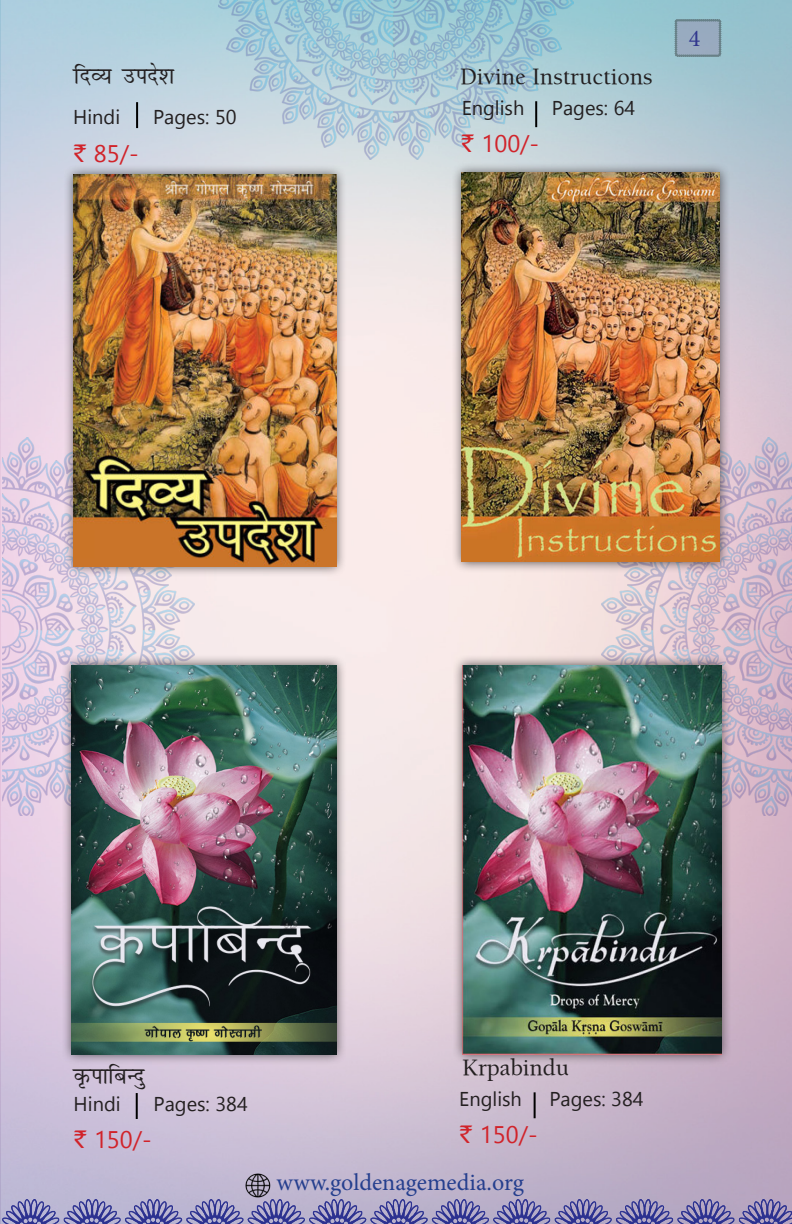
<style>
.page{position:relative;width:792px;height:1224px;background:#fff}
.page>*{position:absolute;margin:0;border:0;box-sizing:border-box;transform-origin:0 0}
.t1{font:28px "Walkman Chanakya 901 Normal";color:#231f20}
.t2{font:24px "Balaram";color:#231f20}
.Rupees_Style{font:24px "Minion Pro";color:#253f8e}
.t3{font:24px "Rupee Foradian";color:#d1232a}
.t4{font:24px "Minion Pro";color:#31378e}
.t5{font:20px "Segoe UI Emoji";color:#231f20}
</style>
<div class="page">
<img style="left:602px;top:437px;width:190px;height:378px">
<img style="left:219px;top:0;width:354px;height:160px">
<img style="left:245px;top:1172px;width:26px;height:26px">
<img style="left:0;top:1199px;width:792px;height:25px">
<img style="left:2px;top:437px;width:192px;height:378px">
<div style="left:61px;top:654px;width:287px;height:411px;background:#231f20;opacity:.75"></div>
<img style="left:72px;top:665px;width:264px;height:389px">
<div style="left:452px;top:654px;width:280px;height:411px;background:#231f20;opacity:.75"></div>
<img style="left:463px;top:665px;width:258px;height:389px">
<hr style="left:136px;top:1093px;width:2px;height:26px;background:#000">
<hr style="left:534px;top:1092px;width:2px;height:26px;background:#000">
<hr style="left:136px;top:102px;width:2px;height:26px;background:#000">
<div style="left:451px;top:162px;width:280px;height:411px;background:#231f20;opacity:.75"></div>
<img style="left:462px;top:173px;width:258px;height:389px">
<hr style="left:535px;top:101px;width:2px;height:26px;background:#000">
<div style="left:63px;top:164px;width:284px;height:413px;background:#231f20;opacity:.75"></div>
<img style="left:74px;top:175px;width:262px;height:391px">
<svg style="left:675px;top:19px;width:46px;height:38px;background:#8ea2b4"></svg>
<svg style="left:461px;top:1092px;width:8px;height:14px"></svg>
<svg style="left:482px;top:1096px;width:9px;height:15px"></svg>
<svg style="left:499px;top:1092px;width:2px;height:14px"></svg>
<svg style="left:512px;top:1092px;width:9px;height:14px"></svg>
<svg style="left:551px;top:1092px;width:41px;height:19px"></svg>
<svg style="left:603px;top:1096px;width:2px;height:11px"></svg>
<svg style="left:623px;top:1092px;width:9px;height:15px"></svg>
<svg style="left:483px;top:1126px;width:5px;height:17px"></svg>
<svg style="left:495px;top:1126px;width:41px;height:20px"></svg>
<svg style="left:155px;top:1097px;width:41px;height:18px"></svg>
<svg style="left:207px;top:1100px;width:2px;height:11px"></svg>
<svg style="left:227px;top:1096px;width:9px;height:15px"></svg>
<svg style="left:97px;top:1131px;width:6px;height:17px"></svg>
<svg style="left:109px;top:1131px;width:41px;height:20px"></svg>
<svg style="left:217px;top:110px;width:19px;height:14px"></svg>
<svg style="left:95px;top:144px;width:42px;height:21px"></svg>
<svg style="left:464px;top:101px;width:7px;height:14px"></svg>
<svg style="left:484px;top:105px;width:9px;height:15px"></svg>
<svg style="left:501px;top:101px;width:2px;height:14px"></svg>
<svg style="left:515px;top:100px;width:8px;height:15px"></svg>
<svg style="left:484px;top:135px;width:54px;height:20px"></svg>
<svg style="left:76px;top:1096px;width:43px;height:15px"></svg>
<svg style="left:75px;top:109px;width:44px;height:15px"></svg>
<svg style="left:155px;top:110px;width:53px;height:19px"></svg>
<div style="left:554px;top:101px;width:81px;height:19px;background:#b6cfd7"></div>
<p class="t1" style="left:73px;top:59px;width:102px">fnO; mins'k</p>
<p class="t3" style="left:74px;top:140px;width:13px">`</p>
<p class="t2" style="left:460px;top:62px;width:194px">Divine Instructions</p>
<p class="t5" style="left:472px;top:93px;width:43px">■ ●▲</p>
<p class="t3" style="left:462px;top:130px;width:13px">`</p>
<p class="t4" style="left:689px;top:22px;width:13px">4</p>
<p class="t1" style="left:73px;top:1059px;width:73px">ÑikfcUnq</p>
<p class="t3" style="left:74px;top:1126px;width:13px">`</p>
<p class="t5" style="left:197px;top:1089px;width:52px">▲ ✓ ✔</p>
<p class="t2" style="left:462px;top:1053px;width:109px">Krpabindu</p>
<p class="t5" style="left:469px;top:1084px;width:43px">■ ●▲</p>
<p class="t5" style="left:593px;top:1084px;width:52px">▲ ✓ ✔</p>
<p class="t3" style="left:460px;top:1121px;width:13px">`</p>
<p class="Rupees_Style" style="left:277px;top:1166px;width:249px">www.goldenagemedia.org</p>
</div>
